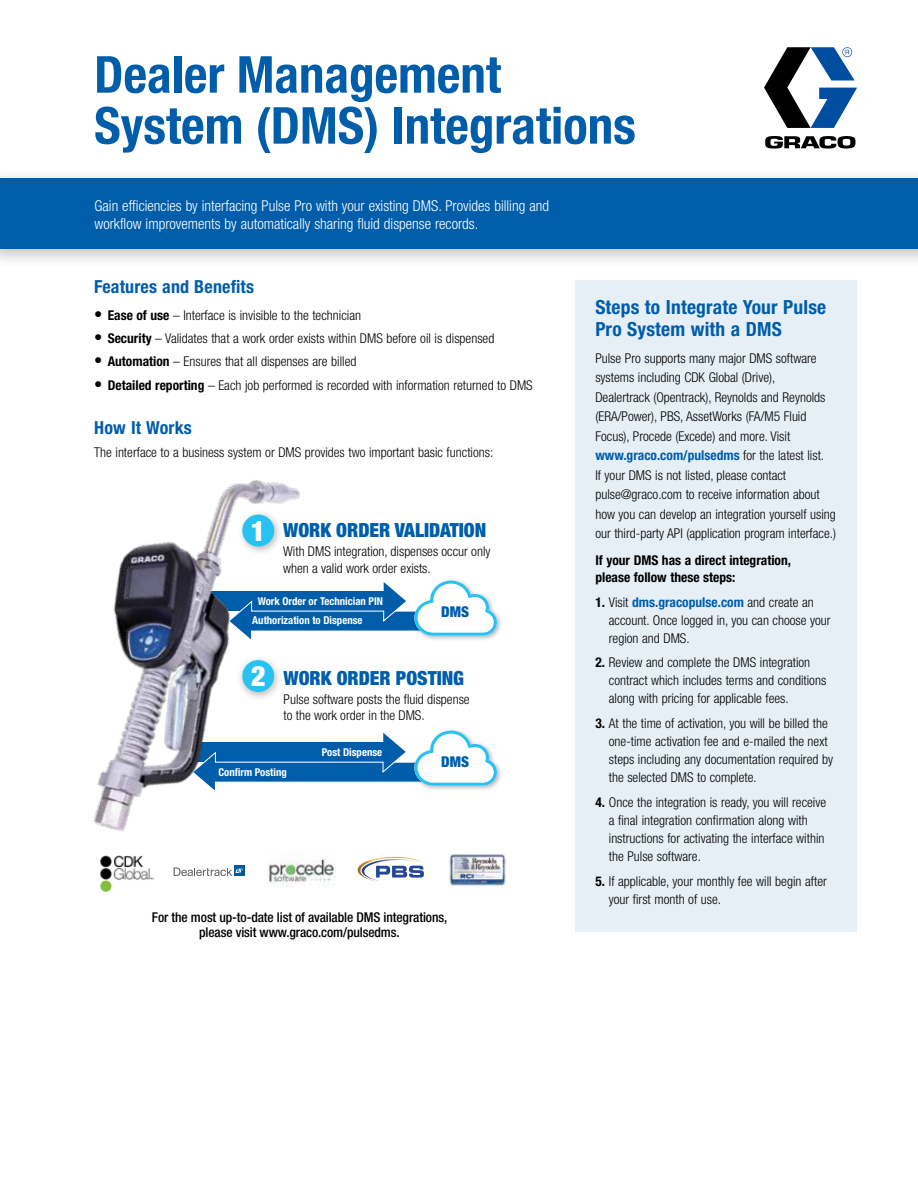
<style>
.page{position:relative;width:918px;height:1188px;background:#fff}
.page>*{position:absolute;margin:0;border:0;box-sizing:border-box;transform-origin:0 0}
.t1{font:700 condensed 51px/51px "Helvetica Neue LT Std";color:#005daa}
.t2{font:900 condensed 28.05px "Helvetica Neue LT Std";color:#fff}
.t3{font:700 condensed 19.5px/22.5px "Helvetica Neue LT Std";letter-spacing:.01em;color:#005daa}
.t4{font:900 condensed 19.5px "Helvetica Neue LT Std";color:#005daa}
.t5{font:700 condensed 18px "Helvetica Neue LT Std";letter-spacing:.01em;color:#005daa}
.t6{font:300 condensed 15px/18px "Helvetica Neue LT Std";color:#fff}
.t7{font:900 condensed 14.85px "Helvetica Neue LT Std";color:#005daa}
.t8{font:300 condensed 13.5px/18px "Helvetica Neue LT Std";color:#000}
.t9{font:500 condensed 13.5px/15px "Helvetica Neue LT Std";letter-spacing:-.005em;color:#000;text-align:center}
.t10{font:700 condensed 13.5px/16.5px "Helvetica Neue LT Std";color:#000}
.t11{font:700 condensed 10.8px/19.2px "Helvetica Neue LT Std";color:#fff}
.s1{font-weight:700;font-size:16.5px}
.s2{font-weight:700}
.s3{font-weight:700;color:#005daa}
</style>
<div class="page">
<div style="left:0;top:168px;width:918px;height:102px;background:#000;opacity:.25"></div>
<div style="left:0;top:178px;width:918px;height:71px;background:#005daa"></div>
<svg style="left:764px;top:47px;width:93px;height:81px"></svg>
<svg style="left:765px;top:136px;width:91px;height:12px"></svg>
<img style="left:449px;top:853px;width:58px;height:33px">
<img style="left:100px;top:869px;width:53px;height:23px">
<img style="left:267px;top:869px;width:69px;height:18px">
<div style="left:234px;top:865px;width:10px;height:11px;background:#00599a"></div>
<svg style="left:174px;top:869px;width:69px;height:7px"></svg>
<svg style="left:358px;top:857px;width:66px;height:25px"></svg>
<div style="left:411px;top:578px;width:92px;height:64px;background:#000;opacity:.3"></div>
<div style="left:411px;top:728px;width:92px;height:64px;background:#000;opacity:.3"></div>
<img style="left:93px;top:480px;width:243px;height:389px">
<div style="left:575px;top:280px;width:282px;height:652px;background:#e6eff6"></div>
<svg style="left:228px;top:581px;width:269px;height:61px"></svg>
<svg style="left:191px;top:731px;width:306px;height:62px"></svg>
<h1 class="t1" style="left:94px;top:48px;width:543px">Dealer Management<br>System (DMS) Integrations</h1>
<p class="t6" style="left:94px;top:196px;width:456px">Gain efficiencies by interfacing Pulse Pro with your existing DMS. Provides billing and workflow improvements by automatically sharing fluid dispense records.</p>
<h3 class="t5" style="left:94px;top:275px;width:161px">Features and Benefits</h3>
<p class="t8" style="left:94px;top:306px;width:268px"><span class="s1">•</span> <span class="s2">Ease of use</span> – Interface is invisible to the technician</p>
<p class="t8" style="left:94px;top:329px;width:402px"><span class="s1">•</span> <span class="s2">Security</span> – Validates that a work order exists within DMS before oil is dispensed</p>
<p class="t8" style="left:94px;top:353px;width:264px"><span class="s1">•</span> <span class="s2">Automation</span> – Ensures that all dispenses are billed</p>
<p class="t8" style="left:94px;top:376px;width:440px"><span class="s1">•</span> <span class="s2">Detailed reporting</span> – Each job performed is recorded with information returned to DMS</p>
<h3 class="t5" style="left:94px;top:417px;width:99px">How It Works</h3>
<p class="t8" style="left:94px;top:443px;width:401px">The interface to a business system or DMS provides two important basic functions:</p>
<h2 class="t2" style="left:251px;top:513px;width:16px">1</h2>
<h3 class="t4" style="left:283px;top:518px;width:205px">WORK ORDER VALIDATION</h3>
<p class="t8" style="left:283px;top:543px;width:209px;line-height:16.5px">With DMS integration, dispenses occur only when a valid work order exists.</p>
<p class="t11" style="left:252px;top:592px;width:132px;text-indent:5px">Work Order or Technician PIN<br>Authorization to Dispense</p>
<p class="t7" style="left:441px;top:603px;width:29px">DMS</p>
<h2 class="t2" style="left:251px;top:658px;width:16px">2</h2>
<h3 class="t4" style="left:284px;top:666px;width:182px">WORK ORDER POSTING</h3>
<p class="t8" style="left:284px;top:691px;width:188px;line-height:16.5px">Pulse software posts the fluid dispense to the work order in the DMS.</p>
<p class="t11" style="left:218px;top:762px;width:70px">Confirm Posting</p>
<p class="t11" style="left:322px;top:742px;width:62px">Post Dispense</p>
<p class="t7" style="left:441px;top:753px;width:29px">DMS</p>
<p class="t9" style="left:152px;top:910px;width:297px">For the most up-to-date list of available DMS integrations, please visit www.graco.com/pulsedms.</p>
<h3 class="t3" style="left:595px;top:295px;width:232px">Steps to Integrate Your Pulse<br>Pro System with a DMS</h3>
<p class="t8" style="left:595px;top:348px;width:242px;line-height:19.5px">Pulse Pro supports many major DMS software systems including CDK Global (Drive),<br>Dealertrack (Opentrack), Reynolds and Reynolds (ERA/Power), PBS, AssetWorks (FA/M5 Fluid Focus), Procede (Excede) and more. Visit <span class="s3">www.graco.com/pulsedms</span> for the latest list.<br>If your DMS is not listed, please contact pulse@graco.com to receive information about how you can develop an integration yourself using our third-party API (application program interface.)</p>
<p class="t10" style="left:595px;top:552px;width:197px">If your DMS has a direct integration, please follow these steps:</p>
<p class="t8" style="left:609px;top:593px;width:223px;text-indent:-14px"><span class="s2">1.</span> Visit <span class="s3">dms.gracopulse.com</span> and create an account. Once logged in, you can choose your region and DMS.</p>
<p class="t8" style="left:609px;top:654px;width:219px;text-indent:-14px"><span class="s2">2.</span> Review and complete the DMS integration contract which includes terms and conditions along with pricing for applicable fees.</p>
<p class="t8" style="left:609px;top:714px;width:226px;text-indent:-14px"><span class="s2">3.</span> At the time of activation, you will be billed the one-time activation fee and e-mailed the next steps including any documentation required by the selected DMS to complete.</p>
<p class="t8" style="left:609px;top:793px;width:219px;text-indent:-14px"><span class="s2">4.</span> Once the integration is ready, you will receive a final integration confirmation along with instructions for activating the interface within the Pulse software.</p>
<p class="t8" style="left:609px;top:872px;width:220px;text-indent:-14px"><span class="s2">5.</span> If applicable, your monthly fee will begin after your first month of use.</p>
</div>
